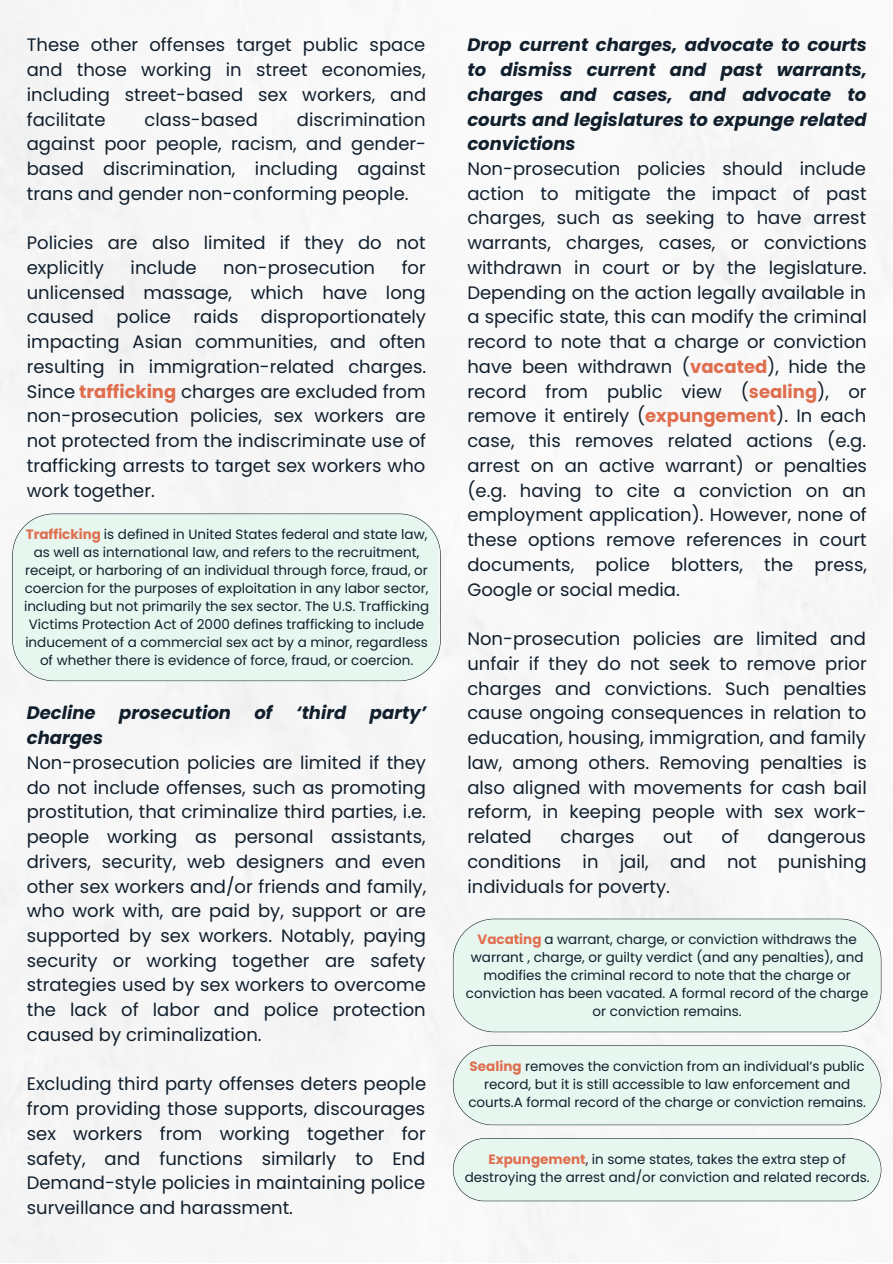
<style>
.page{position:relative;width:893px;height:1264px;background:#fff}
.page>*{position:absolute;margin:0;border:0;box-sizing:border-box;transform-origin:0 0}
.t1{font:18px/24.8px "Poppins";color:#111f2c;text-align:justify}
.t2{font:italic 700 18px/24.8px "Poppins";color:#111f2c;text-align:justify}
.t3{font:13.5px/18px "Poppins";color:#111f2c;text-align:center}
.s1{font-weight:700;color:#df6e4e}
</style>
<div class="page">
<img style="left:0;top:0;width:892px;height:1262px">
<div style="left:12px;top:513px;width:428px;height:168px;background:#e7f6ef"></div>
<div style="left:453px;top:918px;width:428px;height:114px;background:#e7f6ef"></div>
<div style="left:453px;top:1045px;width:428px;height:80px;background:#e7f6ef"></div>
<div style="left:453px;top:1138px;width:428px;height:63px;background:#e7f6ef"></div>
<p class="t1" style="left:27px;top:33px;width:401px">These other offenses target public space and those working in street economies, including street-based sex workers, and facilitate</p>
<p class="t1" style="left:27px;top:107px;width:401px;text-indent:270px">discrimination against poor people, racism, and gender&shy;based discrimination, including against trans and gender non-conforming people.</p>
<p class="t1" style="left:27px;top:230px;width:400px">Policies are also limited if they do not explicitly</p>
<p class="t1" style="left:145px;top:107px;width:115px">class-based</p>
<p class="t1" style="left:27px;top:255px;width:401px;text-indent:375px">for unlicensed massage, which have long caused police raids disproportionately impacting Asian communities, and often resulting in immigration-related charges.<br>Since <span class="s1">trafficking</span> charges are excluded from non-prosecution policies, sex workers are not protected from the indiscriminate use of trafficking arrests to target sex workers who work together.</p>
<p class="t1" style="left:131px;top:255px;width:68px">include</p>
<p class="t1" style="left:223px;top:255px;width:153px">non-prosecution</p>
<p class="t3" style="left:24px;top:525px;width:406px"><span class="s1">Trafficking</span> is defined in United States federal and state law, as well as international law, and refers to the recruitment, receipt, or harboring of an individual through force, fraud, or coercion for the purposes of exploitation in any labor sector, including but not primarily the sex sector. The U.S. Trafficking Victims Protection Act of 2000 defines trafficking to include inducement of a commercial sex act by a minor, regardless of whether there is evidence of force, fraud, or coercion.</p>
<p class="t2" style="left:27px;top:700px;width:70px">Decline</p>
<p class="t2" style="left:119px;top:700px;width:113px">prosecution</p>
<p class="t2" style="left:254px;top:700px;width:19px">of</p>
<p class="t2" style="left:296px;top:700px;width:52px">‘third</p>
<p class="t2" style="left:370px;top:700px;width:58px">party’</p>
<p class="t2" style="left:27px;top:725px;width:78px">charges</p>
<p class="t1" style="left:27px;top:750px;width:401px">Non-prosecution policies are limited if they do not include offenses, such as promoting prostitution, that criminalize third parties, i.e. people working as personal assistants, drivers, security, web designers and even other sex workers and/or friends and family, who work with, are paid by, support or are supported by sex workers. Notably, paying security or working together are safety strategies used by sex workers to overcome the lack of labor and police protection caused by criminalization.</p>
<p class="t1" style="left:27px;top:1071px;width:401px">Excluding third party offenses deters people from providing those supports, discourages sex workers from working together for safety, and functions similarly to End Demand-style policies in maintaining police surveillance and harassment.</p>
<p class="t2" style="left:467px;top:33px;width:401px">Drop current charges, advocate to courts to dismiss current and past warrants, charges and cases, and advocate to courts and legislatures to expunge related convictions</p>
<p class="t1" style="left:467px;top:156px;width:401px">Non-prosecution policies should include action to mitigate the impact of past charges, such as seeking to have arrest warrants, charges, cases, or convictions withdrawn in court or by the legislature.<br>Depending on the action legally available in a specific state, this can modify the criminal record to note that a charge or conviction have been withdrawn (<span class="s1">vacated</span>), hide the record from public view (<span class="s1">sealing</span>), or remove it entirely (<span class="s1">expungement</span>). In each case, this removes related actions (e.g. arrest on an active warrant) or penalties (e.g. having to cite a conviction on an employment application). However, none of these options remove references in court documents, police blotters, the press, Google or social media.</p>
<p class="t1" style="left:467px;top:626px;width:401px">Non-prosecution policies are limited and unfair if they do not seek to remove prior charges and convictions. Such penalties cause ongoing consequences in relation to education, housing, immigration, and family law, among others. Removing penalties is also aligned with movements for cash bail reform, in keeping people with sex work&shy;related</p>
<p class="t1" style="left:560px;top:824px;width:75px">charges</p>
<p class="t1" style="left:663px;top:824px;width:31px">out</p>
<p class="t1" style="left:721px;top:824px;width:19px">of</p>
<p class="t1" style="left:467px;top:824px;width:400px;text-indent:300px">dangerous conditions in jail, and not punishing individuals for poverty.</p>
<p class="t3" style="left:466px;top:929px;width:404px"><span class="s1">Vacating</span> a warrant, charge, or conviction withdraws the warrant , charge, or guilty verdict (and any penalties), and modifies the criminal record to note that the charge or conviction has been vacated. A formal record of the charge or conviction remains.</p>
<p class="t3" style="left:468px;top:1056px;width:399px"><span class="s1">Sealing</span> removes the conviction from an individual’s public record, but it is still accessible to law enforcement and courts.A formal record of the charge or conviction remains.</p>
<p class="t3" style="left:464px;top:1149px;width:406px"><span class="s1">Expungement</span>, in some states, takes the extra step of destroying the arrest and/or conviction and related records.</p>
</div>
